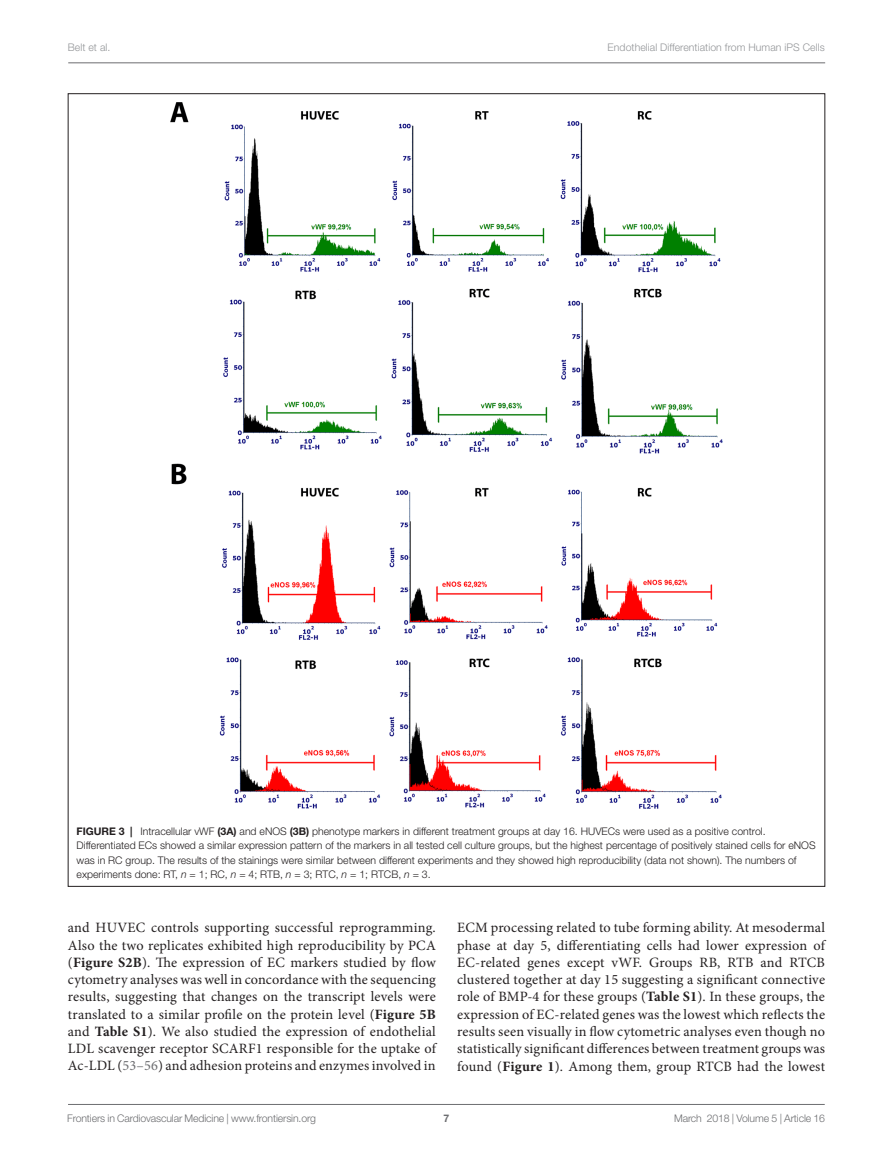
<style>
.page{position:relative;width:893px;height:1170px;background:#fff}
.page>*{position:absolute;margin:0;border:0;box-sizing:border-box;transform-origin:0 0}
.t1{font:14.25px/17.2px "Minion Pro";letter-spacing:.01em;color:#231f20;text-align:justify}
.t2{font:300 10.5px/14.2px "Helvetica Neue LT Std";color:#231f20}
.t3{font:300 10.5px "Helvetica Neue LT Std";letter-spacing:-.015em;color:#6c6d70}
.t4{font:300 10.5px "Helvetica Neue LT Std";letter-spacing:.005em;color:#939598}
.t5{font:700 10.5px "Helvetica Neue LT Std";color:#6c6d70}
.s1{font-weight:700}
.s2{font-style:italic}
.s3{color:#6c6d70}
</style>
<div class="page">
<hr style="left:68px;top:63px;width:757px;height:1px;background:#6c6d70">
<hr style="left:68px;top:1104px;width:757px;height:1px;background:#6c6d70">
<img style="left:170px;top:102px;width:553px;height:706px">
<p class="t4" style="left:68px;top:41px;width:44px">Belt et al.</p>
<p class="t4" style="left:608px;top:41px;width:219px">Endothelial Differentiation from Human iPS Cells</p>
<p class="t2" style="left:77px;top:824px;width:741px"><span class="s1">FIGURE 3 |</span> Intracellular vWF <span class="s1">(3A)</span> and eNOS <span class="s1">(3B)</span> phenotype markers in different treatment groups at day 16. HUVECs were used as a positive control.<br>Differentiated ECs showed a similar expression pattern of the markers in all tested cell culture groups, but the highest percentage of positively stained cells for eNOS was in RC group. The results of the stainings were similar between different experiments and they showed high reproducibility (data not shown). The numbers of experiments done: RT, <span class="s2">n</span> = 1; RC, <span class="s2">n</span> = 4; RTB, <span class="s2">n</span> = 3; RTC, <span class="s2">n</span> = 1; RTCB, <span class="s2">n</span> = 3.</p>
<p class="t1" style="left:68px;top:919px;width:370px">and HUVEC controls supporting successful reprogramming.<br>Also the two replicates exhibited high reproducibility by PCA (<span class="s1">Figure S2B</span>). The expression of EC markers studied by flow cytometry analyses was well in concordance with the sequencing results, suggesting that changes on the transcript levels were translated to a similar profile on the protein level (<span class="s1">Figure 5B </span>and <span class="s1">Table S1</span>). We also studied the expression of endothelial LDL scavenger receptor SCARF1 responsible for the uptake of Ac-LDL (<span class="s3">53–56</span>) and adhesion proteins and enzymes involved in</p>
<p class="t1" style="left:457px;top:919px;width:369px">ECM processing related to tube forming ability. At mesodermal phase at day 5, differentiating cells had lower expression of EC-related genes except vWF. Groups RB, RTB and RTCB clustered together at day 15 suggesting a significant connective role of BMP-4 for these groups (<span class="s1">Table S1</span>). In these groups, the expression of EC-related genes was the lowest which reflects the results seen visually in flow cytometric analyses even though no statistically significant differences between treatment groups was found (<span class="s1">Figure 1</span>). Among them, group RTCB had the lowest</p>
<p class="t3" style="left:67px;top:1111px;width:250px">Frontiers in Cardiovascular Medicine | www.frontiersin.org</p>
<p class="t5" style="left:443px;top:1111px;width:7px">7</p>
<p class="t3" style="left:674px;top:1111px;width:153px">March 2018 | Volume 5 | Article 16</p>
</div>
